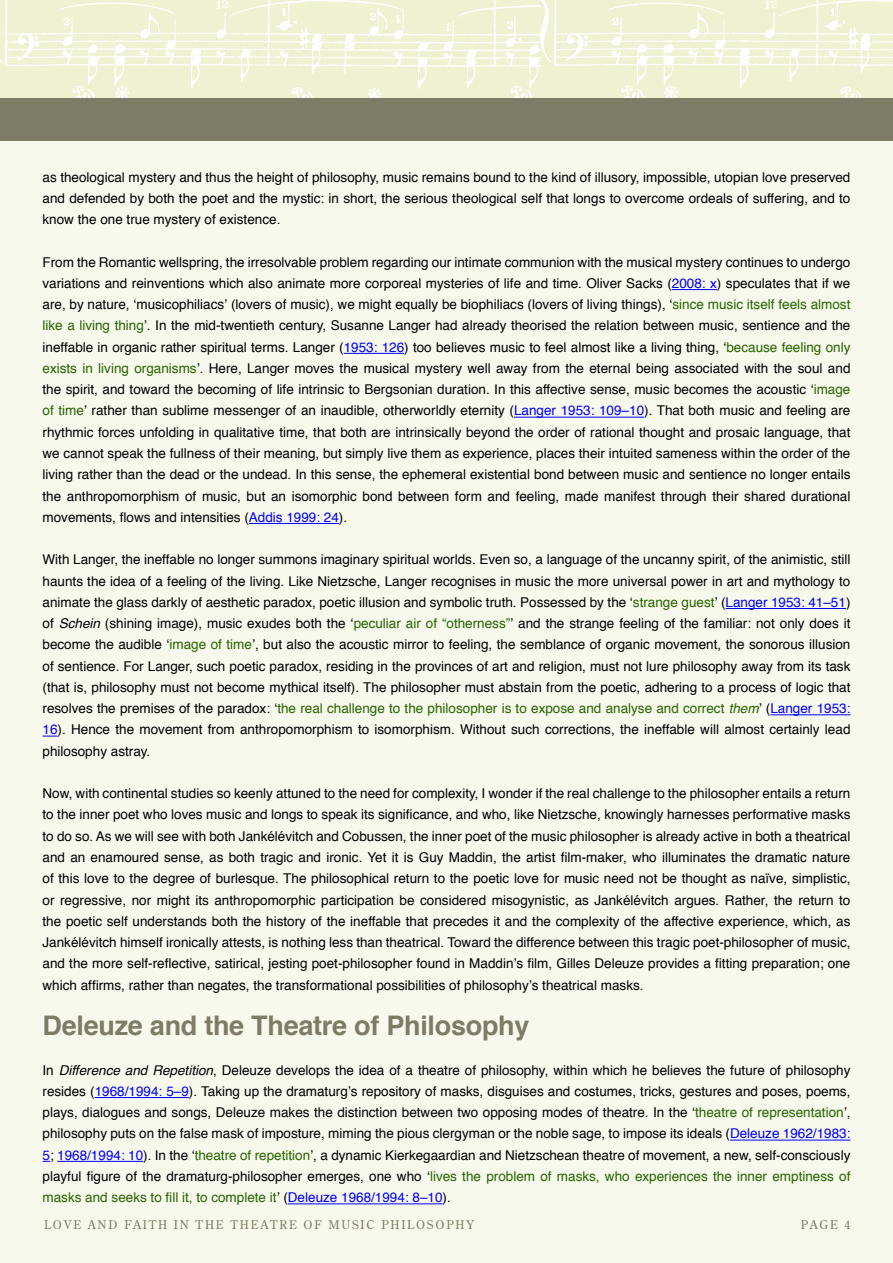
<style>
.page{position:relative;width:893px;height:1263px;background:#f8f9ed}
.page>*{position:absolute;margin:0;border:0;box-sizing:border-box;transform-origin:0 0}
.Sub-Heading_Text{font:700 27px "Helvetica";letter-spacing:-.01em;color:#7d7c67}
.Body_Copy__JMRO{font:13.5px/21.3px "Helvetica";color:#000;text-align:justify}
.t1{font:12px "Century Old Style Std";letter-spacing:.15em;color:#7d7c67}
.s1{color:#00f}
.s2{color:#286400}
.s3{font-style:italic}
.s4{font-style:italic;color:#286400}
</style>
<div class="page">
<img style="left:0;top:0;width:505px;height:98px">
<img style="left:505px;top:0;width:388px;height:98px">
<div style="left:0;top:98px;width:893px;height:43px;background:#7d7c67"></div>
<hr style="left:672px;top:289px;width:45px;height:1px;background:#00f">
<hr style="left:344px;top:353px;width:60px;height:1px;background:#00f">
<hr style="left:514px;top:417px;width:130px;height:1px;background:#00f">
<hr style="left:249px;top:523px;width:90px;height:1px;background:#00f">
<hr style="left:725px;top:608px;width:121px;height:1px;background:#00f">
<hr style="left:770px;top:714px;width:80px;height:1px;background:#00f">
<svg style="left:43px;top:736px;width:15px;height:1px"></svg>
<hr style="left:95px;top:1097px;width:94px;height:1px;background:#00f">
<hr style="left:730px;top:1140px;width:120px;height:1px;background:#00f">
<hr style="left:57px;top:1161px;width:86px;height:1px;background:#00f">
<hr style="left:288px;top:1203px;width:155px;height:1px;background:#00f">
<p class="Body_Copy__JMRO" style="left:43px;top:167px;width:809px">as theological mystery and thus the height of philosophy, music remains bound to the kind of illusory, impossible, utopian love preserved and defended by both the poet and the mystic: in short, the serious theological self that longs to overcome ordeals of suffering, and to know the one true mystery of existence.</p>
<p class="Body_Copy__JMRO" style="left:43px;top:252px;width:809px">From the Romantic wellspring, the irresolvable problem regarding our intimate communion with the musical mystery continues to undergo variations and reinventions which also animate more corporeal mysteries of life and time. Oliver Sacks (<span class="s1">2008: x</span>) speculates that if we are, by nature, ‘musicophiliacs’ (lovers of music), we might equally be biophiliacs (lovers of living things), ‘<span class="s2">since music itself feels almost like a living thing</span>’. In the mid-twentieth century, Susanne Langer had already theorised the relation between music, sentience and the ineffable in organic rather spiritual terms. Langer (<span class="s1">1953: 126</span>) too believes music to feel almost like a living thing, ‘<span class="s2">because feeling only exists in living organisms</span>’. Here, Langer moves the musical mystery well away from the eternal being associated with the soul and the spirit, and toward the becoming of life intrinsic to Bergsonian duration. In this affective sense, music becomes the acoustic ‘<span class="s2">image of time</span>’ rather than sublime messenger of an inaudible, otherworldly eternity (<span class="s1">Langer 1953: 109–10</span>). That both music and feeling are rhythmic forces unfolding in qualitative time, that both are intrinsically beyond the order of rational thought and prosaic language, that we cannot speak the fullness of their meaning, but simply live them as experience, places their intuited sameness within the order of the living rather than the dead or the undead. In this sense, the ephemeral existential bond between music and sentience no longer entails the anthropomorphism of music, but an isomorphic bond between form and feeling, made manifest through their shared durational movements, flows and intensities (<span class="s1">Addis 1999: 24</span>).</p>
<p class="Body_Copy__JMRO" style="left:43px;top:549px;width:809px">With Langer, the ineffable no longer summons imaginary spiritual worlds. Even so, a language of the uncanny spirit, of the animistic, still haunts the idea of a feeling of the living. Like Nietzsche, Langer recognises in music the more universal power in art and mythology to animate the glass darkly of aesthetic paradox, poetic illusion and symbolic truth. Possessed by the ‘<span class="s2">strange guest</span>’ (<span class="s1">Langer 1953: 41–51</span>) of <span class="s3">Schein</span> (shining image), music exudes both the ‘<span class="s2">peculiar air of “otherness”</span>’ and the strange feeling of the familiar: not only does it become the audible ‘<span class="s2">image of time</span>’, but also the acoustic mirror to feeling, the semblance of organic movement, the sonorous illusion of sentience. For Langer, such poetic paradox, residing in the provinces of art and religion, must not lure philosophy away from its task (that is, philosophy must not become mythical itself). The philosopher must abstain from the poetic, adhering to a process of logic that resolves the premises of the paradox: ‘<span class="s2">the real challenge to the philosopher is to expose and analyse and correct</span> <span class="s4">them</span>’ (<span class="s1">Langer 1953:<br>16</span>). Hence the movement from anthropomorphism to isomorphism. Without such corrections, the ineffable will almost certainly lead philosophy astray.</p>
<p class="Body_Copy__JMRO" style="left:43px;top:783px;width:809px">Now, with continental studies so keenly attuned to the need for complexity, I wonder if the real challenge to the philosopher entails a return to the inner poet who loves music and longs to speak its significance, and who, like Nietzsche, knowingly harnesses performative masks to do so. As we will see with both Jankélévitch and Cobussen, the inner poet of the music philosopher is already active in both a theatrical and an enamoured sense, as both tragic and ironic. Yet it is Guy Maddin, the artist film-maker, who illuminates the dramatic nature of this love to the degree of burlesque. The philosophical return to the poetic love for music need not be thought as naïve, simplistic, or regressive, nor might its anthropomorphic participation be considered misogynistic, as Jankélévitch argues. Rather, the return to the poetic self understands both the history of the ineffable that precedes it and the complexity of the affective experience, which, as Jankélévitch himself ironically attests, is nothing less than theatrical. Toward the difference between this tragic poet-philosopher of music, and the more self-reflective, satirical, jesting poet-philosopher found in Maddin’s film, Gilles Deleuze provides a fitting preparation; one which affirms, rather than negates, the transformational possibilities of philosophy’s theatrical masks.</p>
<p class="Sub-Heading_Text" style="left:43px;top:1003px;width:488px">Deleuze and the Theatre of Philosophy</p>
<p class="Body_Copy__JMRO" style="left:43px;top:1059px;width:809px">In <span class="s3">Difference and Repetition</span>, Deleuze develops the idea of a theatre of philosophy, within which he believes the future of philosophy resides (<span class="s1">1968/1994: 5–9</span>). Taking up the dramaturg’s repository of masks, disguises and costumes, tricks, gestures and poses, poems, plays, dialogues and songs, Deleuze makes the distinction between two opposing modes of theatre. In the ‘<span class="s2">theatre of representation</span>’, philosophy puts on the false mask of imposture, miming the pious clergyman or the noble sage, to impose its ideals (<span class="s1">Deleuze 1962/1983:<br>5</span>; <span class="s1">1968/1994: 10</span>). In the ‘<span class="s2">theatre of repetition</span>’, a dynamic Kierkegaardian and Nietzschean theatre of movement, a new, self-consciously playful figure of the dramaturg-philosopher emerges, one who ‘<span class="s2">lives the problem of masks, who experiences the inner emptiness of masks and seeks to fill it, to complete it</span>’ (<span class="s1">Deleuze 1968/1994: 8–10</span>).</p>
<p class="t1" style="left:44px;top:1217px;width:431px">LOVE AND FAITH IN THE THEATRE OF MUSIC PHILOSOPHY</p>
<p class="t1" style="left:801px;top:1217px;width:51px">PAGE 4</p>
</div>
